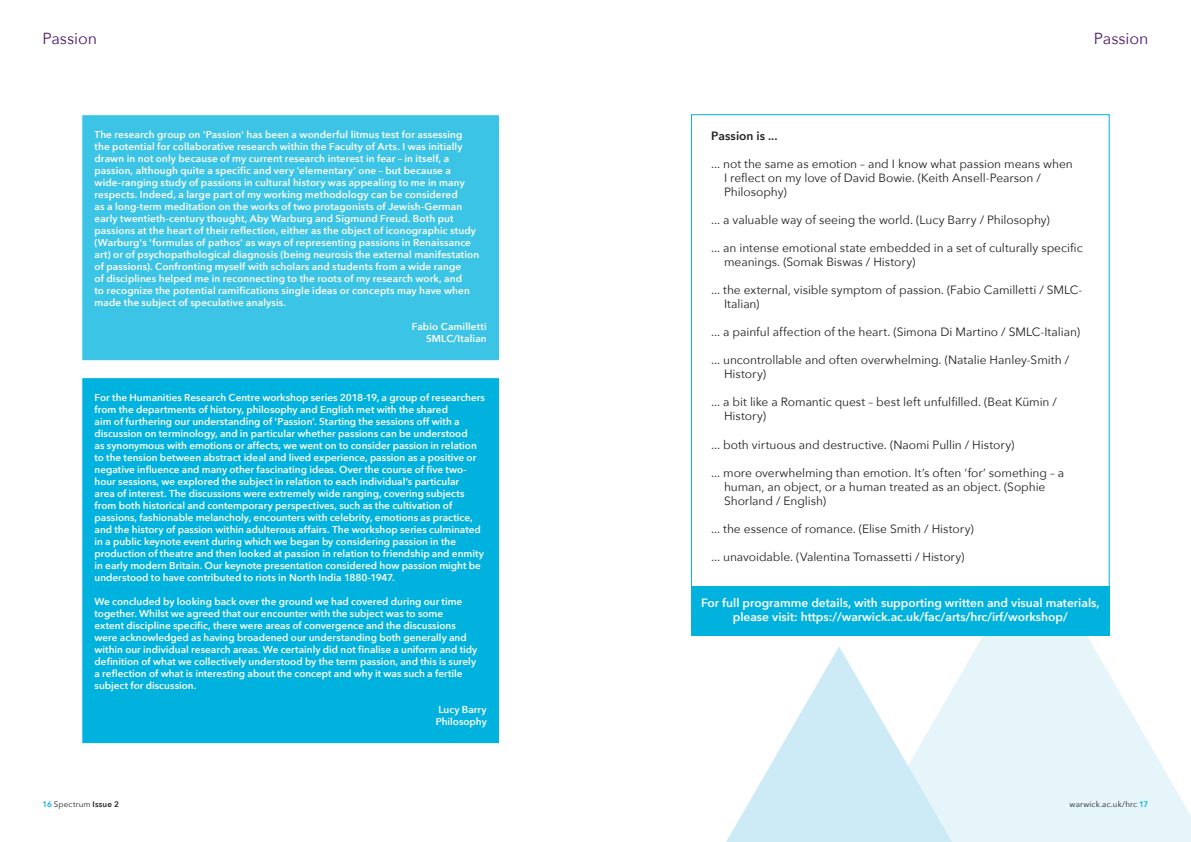
<style>
.page{position:relative;width:1191px;height:842px;background:#fff}
.page>*{position:absolute;margin:0;border:0;box-sizing:border-box;transform-origin:0 0}
.t1{font:16px "Avenir Next";letter-spacing:-.005em;color:#511b6c}
.Normal__Web{font:12px/14px "Avenir Next";letter-spacing:-.005em;color:#231f20}
.t2{font:600 12px/14.4px "Avenir Next";color:#fff;text-align:center}
.Normal__Web-2{font:600 12px "Avenir Next";letter-spacing:.005em;color:#231f20}
.Normal__Web-3{font:600 10px/12px "Avenir Next";letter-spacing:.005em;color:#fff}
.t3{font:8px "Avenir Next";letter-spacing:.015em;color:#231f20}
.s1{font-weight:600;color:#00b2dd}
.s2{font-weight:600}
</style>
<div class="page">
<svg style="left:952px;top:546px;width:239px;height:296px;fill:#e5f5fa"></svg>
<svg style="left:726px;top:647px;width:226px;height:195px"></svg>
<div style="left:81px;top:114px;width:419px;height:247px;background:#3bc4e6;border:1px solid #fff"></div>
<div style="left:81px;top:377px;width:419px;height:367px;background:#00b2dd;border:1px solid #fff"></div>
<div style="left:691px;top:114px;width:418px;height:506px;background:#fff;border:1px solid #00b2dd"></div>
<div style="left:691px;top:586px;width:418px;height:50px;background:#00b2dd"></div>
<p class="t1" style="left:43px;top:25px;width:56px">Passion</p>
<p class="t1" style="left:1094px;top:25px;width:56px">Passion</p>
<p class="Normal__Web-3" style="left:94px;top:129px;width:386px">The research group on 'Passion' has been a wonderful litmus test for assessing the potential for collaborative research within the Faculty of Arts. I was initially drawn in not only because of my current research interest in fear – in itself, a passion, although quite a specific and very 'elementary' one – but because a wide-ranging study of passions in cultural history was appealing to me in many respects. Indeed, a large part of my working methodology can be considered<br>as a long-term meditation on the works of two protagonists of Jewish-German early twentieth-century thought, Aby Warburg and Sigmund Freud. Both put passions at the heart of their reflection, either as the object of iconographic study (Warburg's 'formulas of pathos' as ways of representing passions in Renaissance art) or of psychopathological diagnosis (being neurosis the external manifestation of passions). Confronting myself with scholars and students from a wide range<br>of disciplines helped me in reconnecting to the roots of my research work, and<br>to recognize the potential ramifications single ideas or concepts may have when made the subject of speculative analysis.</p>
<p class="Normal__Web-3" style="left:412px;top:321px;width:77px">Fabio Camilletti</p>
<p class="Normal__Web-3" style="left:426px;top:333px;width:62px">SMLC/Italian</p>
<p class="Normal__Web-3" style="left:94px;top:392px;width:392px">For the Humanities Research Centre workshop series 2018-19, a group of researchers from the departments of history, philosophy and English met with the shared<br>aim of furthering our understanding of 'Passion'. Starting the sessions off with a discussion on terminology, and in particular whether passions can be understood<br>as synonymous with emotions or affects, we went on to consider passion in relation to the tension between abstract ideal and lived experience, passion as a positive or negative influence and many other fascinating ideas. Over the course of five two&shy;hour sessions, we explored the subject in relation to each individual’s particular<br>area of interest. The discussions were extremely wide ranging, covering subjects from both historical and contemporary perspectives, such as the cultivation of passions, fashionable melancholy, encounters with celebrity, emotions as practice, and the history of passion within adulterous affairs. The workshop series culminated in a public keynote event during which we began by considering passion in the production of theatre and then looked at passion in relation to friendship and enmity in early modern Britain. Our keynote presentation considered how passion might be understood to have contributed to riots in North India 1880-1947.</p>
<p class="Normal__Web-3" style="left:94px;top:596px;width:384px">We concluded by looking back over the ground we had covered during our time together. Whilst we agreed that our encounter with the subject was to some<br>extent discipline specific, there were areas of convergence and the discussions were acknowledged as having broadened our understanding both generally and within our individual research areas. We certainly did not finalise a uniform and tidy definition of what we collectively understood by the term passion, and this is surely a reflection of what is interesting about the concept and why it was such a fertile subject for discussion.</p>
<p class="Normal__Web-3" style="left:438px;top:704px;width:50px">Lucy Barry</p>
<p class="Normal__Web-3" style="left:436px;top:716px;width:52px">Philosophy</p>
<p class="Normal__Web-2" style="left:711px;top:126px;width:68px">Passion is ...</p>
<p class="Normal__Web" style="left:724px;top:157px;width:350px;text-indent:-13px">... not the same as emotion – and I know what passion means when<br>I reflect on my love of David Bowie. (Keith Ansell-Pearson /<br>Philosophy)</p>
<p class="Normal__Web" style="left:711px;top:213px;width:340px">... a valuable way of seeing the world. (Lucy Barry / Philosophy)</p>
<p class="Normal__Web" style="left:724px;top:241px;width:360px;text-indent:-13px">... an intense emotional state embedded in a set of culturally specific meanings. (Somak Biswas / History)</p>
<p class="Normal__Web" style="left:724px;top:283px;width:360px;text-indent:-13px">... the external, visible symptom of passion. (Fabio Camilletti / SMLC-<br>Italian)</p>
<p class="Normal__Web" style="left:711px;top:325px;width:370px">... a painful affection of the heart. (Simona Di Martino / SMLC-Italian)</p>
<p class="Normal__Web" style="left:724px;top:353px;width:347px;text-indent:-13px">... uncontrollable and often overwhelming. (Natalie Hanley-Smith /<br>History)</p>
<p class="Normal__Web" style="left:724px;top:395px;width:334px;text-indent:-13px">... a bit like a Romantic quest – best left unfulfilled. (Beat Kümin /<br>History)</p>
<p class="Normal__Web" style="left:711px;top:437px;width:304px">... both virtuous and destructive. (Naomi Pullin / History)</p>
<p class="Normal__Web" style="left:724px;top:465px;width:342px;text-indent:-13px">... more overwhelming than emotion. It’s often ‘for’ something – a human, an object, or a human treated as an object. (Sophie<br>Shorland / English)</p>
<p class="Normal__Web" style="left:711px;top:521px;width:264px">... the essence of romance. (Elise Smith / History)</p>
<p class="Normal__Web" style="left:711px;top:549px;width:255px">... unavoidable. (Valentina Tomassetti / History)</p>
<p class="t2" style="left:701px;top:595px;width:400px">For full programme details, with supporting written and visual materials, please visit: https://warwick.ac.uk/fac/arts/hrc/irf/workshop/</p>
<p class="t3" style="left:43px;top:798px;width:78px"><span class="s1">16</span> Spectrum <span class="s2">Issue 2</span></p>
<p class="t3" style="left:1069px;top:798px;width:80px">warwick.ac.uk/hrc <span class="s1">17</span></p>
</div>
